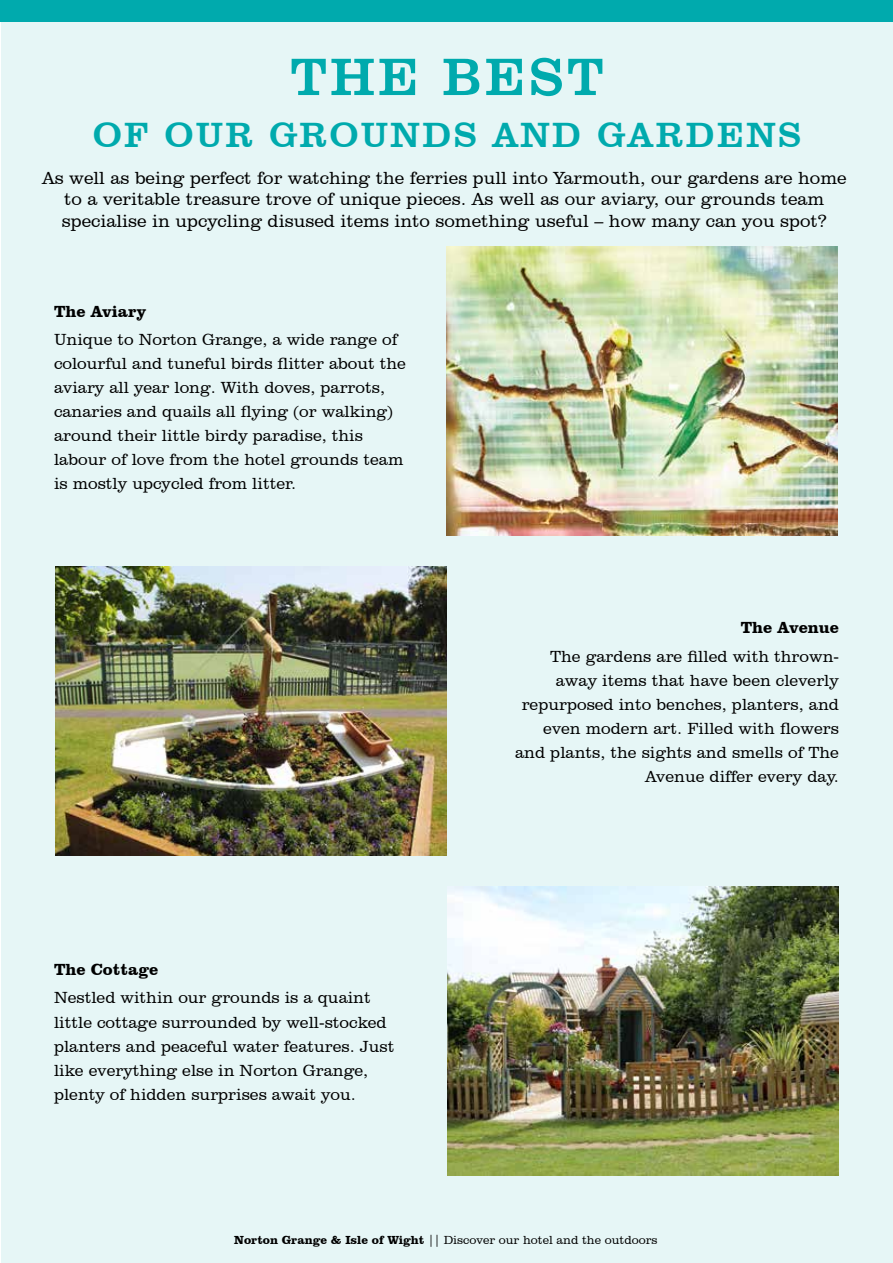
<style>
.page{position:relative;width:893px;height:1263px;background:#fff}
.page>*{position:absolute;margin:0;border:0;box-sizing:border-box;transform-origin:0 0}
.t1{font:54px "Clarendon BT";letter-spacing:.06em;color:#00aaad}
.t2{font:36px "Clarendon BT";letter-spacing:.06em;color:#00aaad}
.t3{font:300 18px/21.6px "Clarendon BT";color:#000;text-align:center}
.t4{font:300 16.5px/24px "Clarendon BT";color:#000}
.t5{font:700 16.5px "Clarendon BT";color:#000}
.t6{font:300 12px "Clarendon BT";color:#000}
.s1{font-weight:700}
</style>
<div class="page">
<div style="left:1px;top:0;width:892px;height:1263px;background:#e6f6f6"></div>
<div style="left:1px;top:0;width:892px;height:21px;background:#00aaad"></div>
<img style="left:446px;top:247px;width:392px;height:289px">
<img style="left:448px;top:886px;width:391px;height:290px">
<img style="left:55px;top:567px;width:391px;height:289px">
<h1 class="t1" style="left:290px;top:43px;width:315px">THE BEST</h1>
<h2 class="t2" style="left:93px;top:112px;width:710px">OF OUR GROUNDS AND GARDENS</h2>
<p class="t3" style="left:42px;top:167px;width:806px">As well as being perfect for watching the ferries pull into Yarmouth, our gardens are home to a veritable treasure trove of unique pieces. As well as our aviary, our grounds team specialise in upcycling disused items into something useful – how many can you spot?</p>
<p class="t5" style="left:54px;top:301px;width:94px">The Aviary</p>
<p class="t4" style="left:54px;top:327px;width:353px">Unique to Norton Grange, a wide range of colourful and tuneful birds flitter about the aviary all year long. With doves, parrots, canaries and quails all flying (or walking) around their little birdy paradise, this labour of love from the hotel grounds team is mostly upcycled from litter.</p>
<p class="t5" style="left:54px;top:959px;width:106px">The Cottage</p>
<p class="t4" style="left:54px;top:986px;width:342px">Nestled within our grounds is a quaint little cottage surrounded by well-stocked planters and peaceful water features. Just like everything else in Norton Grange, plenty of hidden surprises await you.</p>
<p class="t5" style="left:741px;top:617px;width:100px">The Avenue</p>
<p class="t4" style="left:515px;top:644px;width:325px;text-align:right">The gardens are filled with thrown&shy;away items that have been cleverly repurposed into benches, planters, and even modern art. Filled with flowers and plants, the sights and smells of The Avenue differ every day.</p>
<p class="t6" style="left:234px;top:1232px;width:425px"><span class="s1">Norton Grange &amp; Isle of Wight</span> || Discover our hotel and the outdoors</p>
</div>
